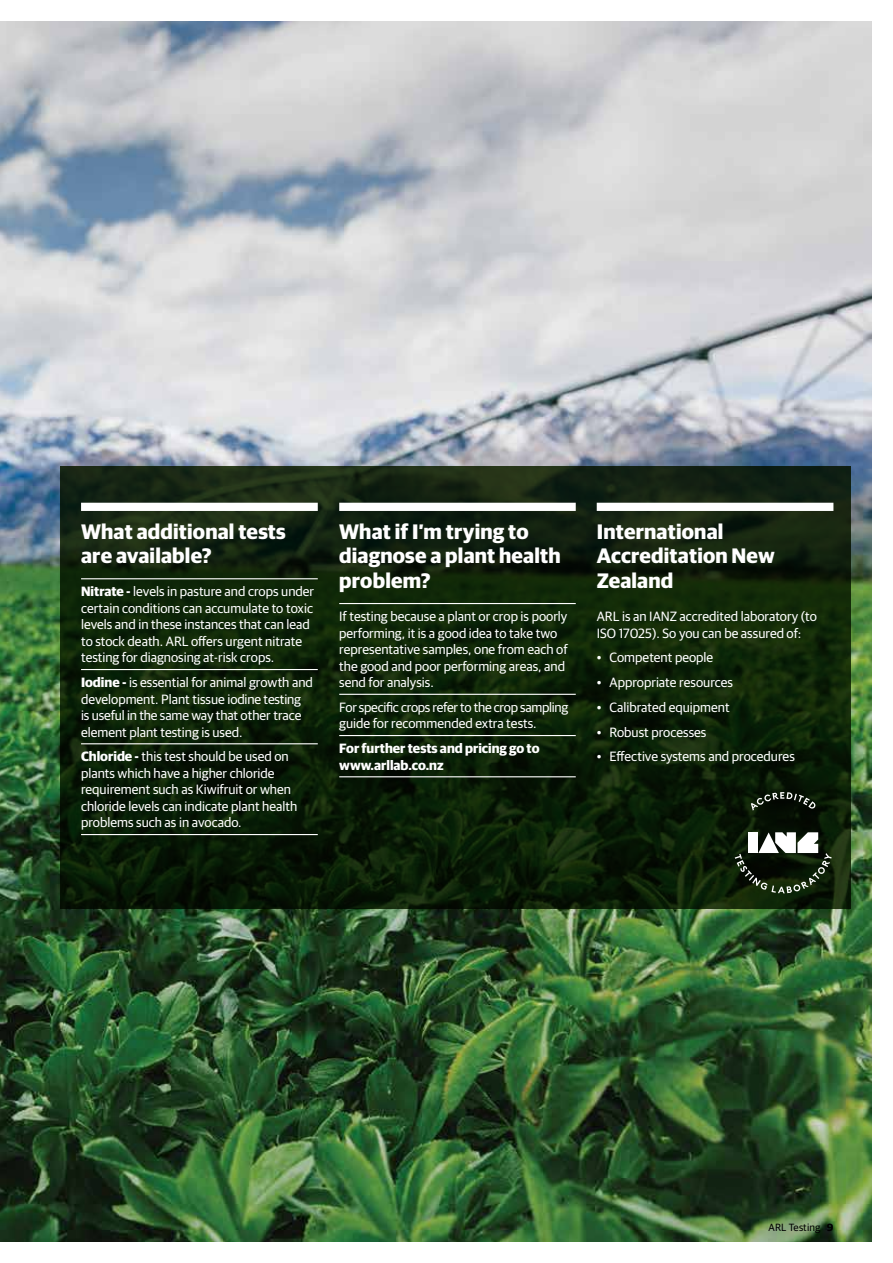
<style>
.page{position:relative;width:893px;height:1263px;background:#fff}
.page>*{position:absolute;margin:0;border:0;box-sizing:border-box;transform-origin:0 0}
.t1{font:700 21px/24.8px "Guardian Sans";letter-spacing:.01em;color:#fff}
.t2{font:13.5px/16.5px "Guardian Sans";color:#fff}
.t3{font:13.5px/16.5px "Guardian Sans";letter-spacing:-.02em;color:#fff}
.t4{font:700 13.5px/16.5px "Guardian Sans";color:#fff}
.t5{font:10.5px "Guardian Sans";letter-spacing:.01em;color:#000}
.s1{font-weight:700}
</style>
<div class="page">
<img style="left:0;top:21px;width:872px;height:1221px">
<svg style="left:60px;top:467px;width:790px;height:442px;background:#0e2109"></svg>
<svg style="left:735px;top:832px;width:97px;height:61px"></svg>
<svg style="left:751px;top:792px;width:65px;height:19px"></svg>
<div style="left:81px;top:503px;width:237px;height:8px;background:#fff"></div>
<hr style="left:81px;top:578px;width:237px;height:1px;background:#fff">
<hr style="left:81px;top:669px;width:237px;height:1px;background:#fff">
<hr style="left:81px;top:743px;width:237px;height:1px;background:#fff">
<hr style="left:81px;top:834px;width:237px;height:1px;background:#fff">
<div style="left:339px;top:503px;width:237px;height:8px;background:#fff"></div>
<hr style="left:339px;top:603px;width:237px;height:1px;background:#fff">
<hr style="left:339px;top:694px;width:237px;height:1px;background:#fff">
<hr style="left:339px;top:735px;width:237px;height:1px;background:#fff">
<hr style="left:339px;top:776px;width:237px;height:1px;background:#fff">
<div style="left:597px;top:503px;width:236px;height:8px;background:#fff"></div>
<h1 class="t1" style="left:81px;top:517px;width:206px">What additional tests are available?</h1>
<p class="t2" style="left:81px;top:582px;width:235px"><span class="s1">Nitrate -</span> levels in pasture and crops under certain conditions can accumulate to toxic levels and in these instances that can lead to stock death. ARL offers urgent nitrate testing for diagnosing at-risk crops.</p>
<p class="t2" style="left:81px;top:673px;width:233px"><span class="s1">Iodine -</span> is essential for animal growth and development. Plant tissue iodine testing<br>is useful in the same way that other trace element plant testing is used.</p>
<p class="t2" style="left:81px;top:747px;width:218px"><span class="s1">Chloride -</span> this test should be used on plants which have a higher chloride requirement such as Kiwifruit or when chloride levels can indicate plant health problems such as in avocado.</p>
<h1 class="t1" style="left:339px;top:517px;width:223px">What if I’m trying to diagnose a plant health problem?</h1>
<p class="t2" style="left:339px;top:607px;width:230px">If testing because a plant or crop is poorly performing, it is a good idea to take two representative samples, one from each of the good and poor performing areas, and send for analysis.</p>
<p class="t3" style="left:339px;top:698px;width:230px">For specific crops refer to the crop sampling guide for recommended extra tests.</p>
<p class="t4" style="left:339px;top:739px;width:202px">For further tests and pricing go to www.arllab.co.nz</p>
<h1 class="t1" style="left:597px;top:517px;width:180px">International<br>Accreditation New<br>Zealand</h1>
<p class="t2" style="left:597px;top:607px;width:222px">ARL is an IANZ accredited laboratory (to<br>ISO 17025). So you can be assured of:</p>
<p class="t2" style="left:597px;top:648px;width:118px">• Competent people</p>
<p class="t2" style="left:597px;top:673px;width:138px">• Appropriate resources</p>
<p class="t2" style="left:597px;top:698px;width:134px">• Calibrated equipment</p>
<p class="t2" style="left:597px;top:723px;width:111px">• Robust processes</p>
<p class="t2" style="left:597px;top:747px;width:200px">• Effective systems and procedures</p>
<p class="t5" style="left:769px;top:1220px;width:66px">ARL Testing <span class="s1">9</span></p>
</div>
